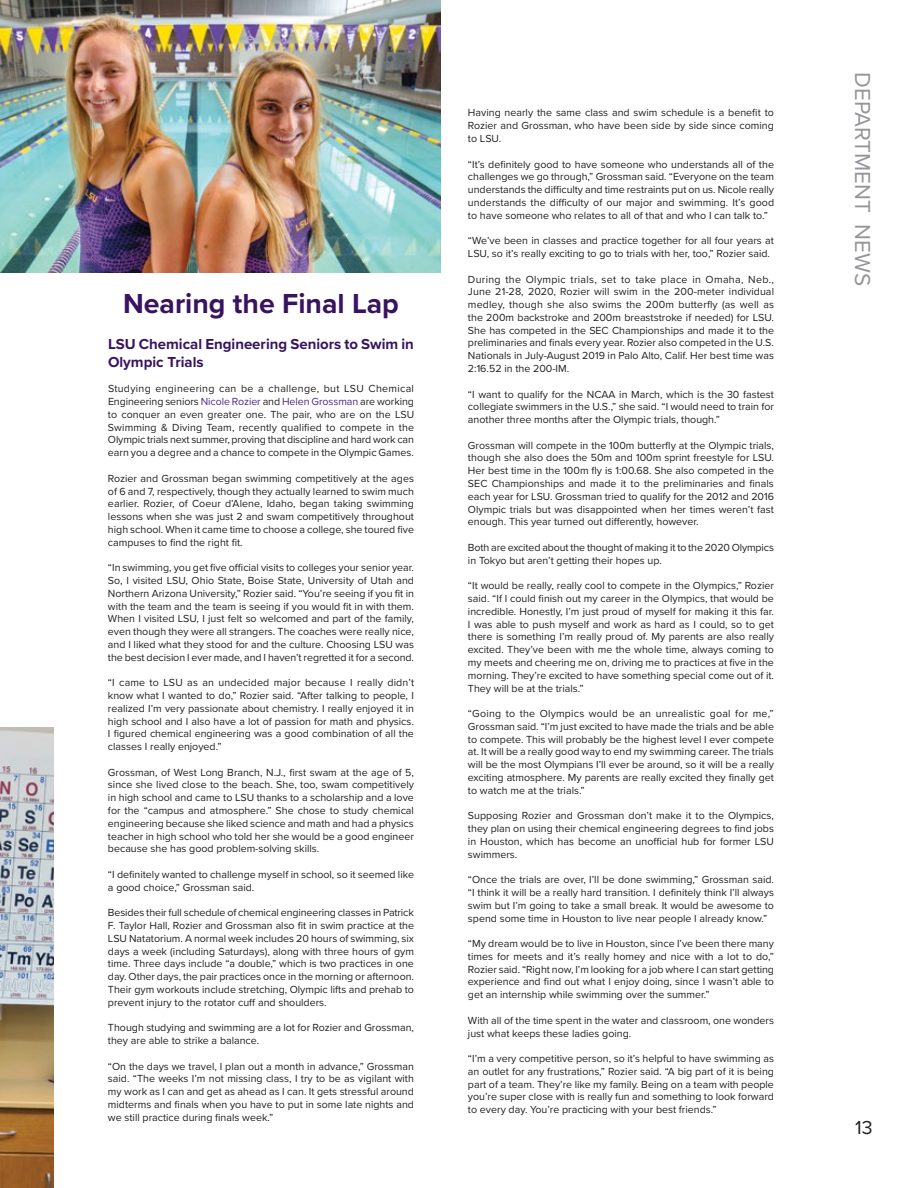
<style>
.page{position:relative;width:918px;height:1188px;background:#fff}
.page>*{position:absolute;margin:0;border:0;box-sizing:border-box;transform-origin:0 0}
.t1{font:700 28.5px "Proxima Nova";color:#381460}
.t2{font:22.5px "Proxima Nova";color:#939598}
.t3{font:19.5px "Proxima Nova";color:#231f20}
.t4{font:700 15px/18px "Proxima Nova";color:#381460}
.t5{font:10.65px/12.8px "Proxima Nova";color:#231f20;text-align:justify}
.s1{color:#4f2984}
</style>
<div class="page">
<img style="left:0;top:0;width:441px;height:273px">
<img style="left:0;top:727px;width:54px;height:461px">
<p class="t1" style="left:123px;top:282px;width:277px">Nearing the Final Lap</p>
<p class="t4" style="left:108px;top:334px;width:308px">LSU Chemical Engineering Seniors to Swim in<br>Olympic Trials</p>
<p class="t5" style="left:108px;top:382px;width:308px">Studying engineering can be a challenge, but LSU Chemical Engineering seniors <span class="s1">Nicole Rozier</span> and <span class="s1">Helen Grossman</span> are working to conquer an even greater one. The pair, who are on the LSU Swimming &amp; Diving Team, recently qualified to compete in the Olympic trials next summer, proving that discipline and hard work can earn you a degree and a chance to compete in the Olympic Games.</p>
<p class="t5" style="left:108px;top:471px;width:308px">Rozier and Grossman began swimming competitively at the ages of 6 and 7, respectively, though they actually learned to swim much earlier. Rozier, of Coeur d’Alene, Idaho, began taking swimming lessons when she was just 2 and swam competitively throughout high school. When it came time to choose a college, she toured five campuses to find the right fit.</p>
<p class="t5" style="left:108px;top:561px;width:308px">“In swimming, you get five official visits to colleges your senior year.<br>So, I visited LSU, Ohio State, Boise State, University of Utah and Northern Arizona University,” Rozier said. “You’re seeing if you fit in with the team and the team is seeing if you would fit in with them.<br>When I visited LSU, I just felt so welcomed and part of the family, even though they were all strangers. The coaches were really nice, and I liked what they stood for and the culture. Choosing LSU was the best decision I ever made, and I haven’t regretted it for a second.</p>
<p class="t5" style="left:108px;top:676px;width:308px">“I came to LSU as an undecided major because I really didn’t know what I wanted to do,” Rozier said. “After talking to people, I realized I’m very passionate about chemistry. I really enjoyed it in high school and I also have a lot of passion for math and physics.<br>I figured chemical engineering was a good combination of all the classes I really enjoyed.”</p>
<p class="t5" style="left:108px;top:765px;width:307px">Grossman, of West Long Branch, N.J., first swam at the age of 5, since she lived close to the beach. She, too, swam competitively in high school and came to LSU thanks to a scholarship and a love for the “campus and atmosphere.” She chose to study chemical engineering because she liked science and math and had a physics teacher in high school who told her she would be a good engineer because she has good problem-solving skills.</p>
<p class="t5" style="left:108px;top:868px;width:308px">“I definitely wanted to challenge myself in school, so it seemed like a good choice,” Grossman said.</p>
<p class="t5" style="left:108px;top:906px;width:308px">Besides their full schedule of chemical engineering classes in Patrick F. Taylor Hall, Rozier and Grossman also fit in swim practice at the LSU Natatorium. A normal week includes 20 hours of swimming, six days a week (including Saturdays), along with three hours of gym time. Three days include “a double,” which is two practices in one day. Other days, the pair practices once in the morning or afternoon.<br>Their gym workouts include stretching, Olympic lifts and prehab to prevent injury to the rotator cuff and shoulders.</p>
<p class="t5" style="left:108px;top:1021px;width:308px">Though studying and swimming are a lot for Rozier and Grossman, they are able to strike a balance.</p>
<p class="t5" style="left:108px;top:1059px;width:308px">“On the days we travel, I plan out a month in advance,” Grossman said. “The weeks I’m not missing class, I try to be as vigilant with my work as I can and get as ahead as I can. It gets stressful around midterms and finals when you have to put in some late nights and we still practice during finals week.”</p>
<p class="t5" style="left:468px;top:106px;width:307px">Having nearly the same class and swim schedule is a benefit to Rozier and Grossman, who have been side by side since coming to LSU.</p>
<p class="t5" style="left:468px;top:157px;width:308px">“It’s definitely good to have someone who understands all of the challenges we go through,” Grossman said. “Everyone on the team understands the difficulty and time restraints put on us. Nicole really understands the difficulty of our major and swimming. It’s good to have someone who relates to all of that and who I can talk to.”</p>
<p class="t5" style="left:468px;top:234px;width:308px">“We’ve been in classes and practice together for all four years at<br>LSU, so it’s really exciting to go to trials with her, too,” Rozier said.</p>
<p class="t5" style="left:468px;top:272px;width:308px">During the Olympic trials, set to take place in Omaha, Neb., June 21-28, 2020, Rozier will swim in the 200-meter individual medley, though she also swims the 200m butterfly (as well as the 200m backstroke and 200m breaststroke if needed) for LSU.<br>She has competed in the SEC Championships and made it to the preliminaries and finals every year. Rozier also competed in the U.S.<br>Nationals in July-August 2019 in Palo Alto, Calif. Her best time was 2:16.52 in the 200-IM.</p>
<p class="t5" style="left:468px;top:387px;width:308px">“I want to qualify for the NCAA in March, which is the 30 fastest collegiate swimmers in the U.S.,” she said. “I would need to train for another three months after the Olympic trials, though.”</p>
<p class="t5" style="left:468px;top:438px;width:308px">Grossman will compete in the 100m butterfly at the Olympic trials, though she also does the 50m and 100m sprint freestyle for LSU.<br>Her best time in the 100m fly is 1:00.68. She also competed in the SEC Championships and made it to the preliminaries and finals each year for LSU. Grossman tried to qualify for the 2012 and 2016<br>Olympic trials but was disappointed when her times weren’t fast enough. This year turned out differently, however.</p>
<p class="t5" style="left:468px;top:541px;width:308px">Both are excited about the thought of making it to the 2020 Olympics in Tokyo but aren’t getting their hopes up.</p>
<p class="t5" style="left:468px;top:579px;width:308px">“It would be really, really cool to compete in the Olympics,” Rozier said. “If I could finish out my career in the Olympics, that would be incredible. Honestly, I’m just proud of myself for making it this far.<br>I was able to push myself and work as hard as I could, so to get there is something I’m really proud of. My parents are also really excited. They’ve been with me the whole time, always coming to my meets and cheering me on, driving me to practices at five in the morning. They’re excited to have something special come out of it.<br>They will be at the trials.”</p>
<p class="t5" style="left:468px;top:707px;width:308px">“Going to the Olympics would be an unrealistic goal for me,” Grossman said. “I’m just excited to have made the trials and be able to compete. This will probably be the highest level I ever compete at. It will be a really good way to end my swimming career. The trials will be the most Olympians I’ll ever be around, so it will be a really exciting atmosphere. My parents are really excited they finally get to watch me at the trials.”</p>
<p class="t5" style="left:468px;top:809px;width:307px">Supposing Rozier and Grossman don’t make it to the Olympics, they plan on using their chemical engineering degrees to find jobs in Houston, which has become an unofficial hub for former LSU swimmers.</p>
<p class="t5" style="left:468px;top:873px;width:308px">“Once the trials are over, I’ll be done swimming,” Grossman said. “I think it will be a really hard transition. I definitely think I’ll always swim but I’m going to take a small break. It would be awesome to spend some time in Houston to live near people I already know.”</p>
<p class="t5" style="left:468px;top:937px;width:308px">“My dream would be to live in Houston, since I’ve been there many times for meets and it’s really homey and nice with a lot to do,” Rozier said. “Right now, I’m looking for a job where I can start getting experience and find out what I enjoy doing, since I wasn’t able to get an internship while swimming over the summer.”</p>
<p class="t5" style="left:468px;top:1013px;width:307px">With all of the time spent in the water and classroom, one wonders just what keeps these ladies going.</p>
<p class="t5" style="left:468px;top:1052px;width:308px">“I’m a very competitive person, so it’s helpful to have swimming as an outlet for any frustrations,” Rozier said. “A big part of it is being part of a team. They’re like my family. Being on a team with people you’re super close with is really fun and something to look forward to every day. You’re practicing with your best friends.”</p>
<p class="t2" style="left:879px;top:72px;width:216px;rotate:90deg">DEPARTMENT NEWS</p>
<h3 class="t3" style="left:855px;top:1113px;width:19px">13</h3>
</div>
